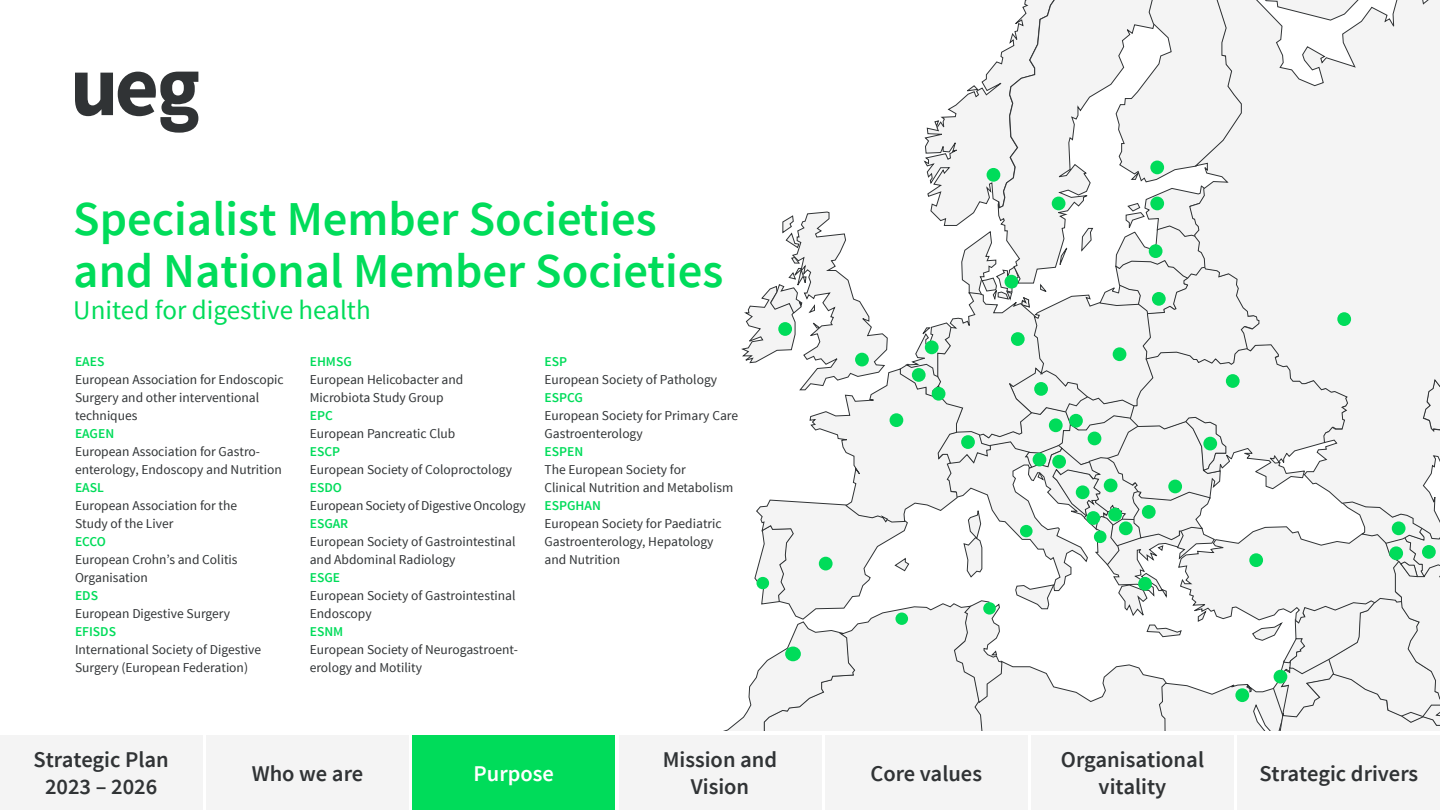
<style>
.page{position:relative;width:1440px;height:810px;background:#fff}
.page>*{position:absolute;margin:0;border:0;box-sizing:border-box;transform-origin:0 0}
.t1{font:600 48.6px/51.3px "Source Sans Pro";color:#00dc5a}
.t2{font:27px "Source Sans Pro";color:#00dc5a}
.t3{font:600 22.5px/27px "Source Sans Pro";color:#303335;text-align:center}
.t4{font:600 22.5px "Source Sans Pro";color:#fff}
.t5{font:13.5px/18px "Source Sans Pro";color:#303335}
.t6{font:600 13.5px "Source Sans Pro";color:#00dc5a}
</style>
<div class="page">
<svg style="left:75px;top:72px;width:123px;height:61px"></svg>
<svg style="left:723px;top:0;width:717px;height:731px"></svg>
<div style="left:778px;top:322px;width:14px;height:14px;background:#00dc5a;border-radius:50%"></div>
<div style="left:855px;top:353px;width:14px;height:13px;background:#00dc5a;border-radius:50%"></div>
<div style="left:1094px;top:530px;width:13px;height:13px;background:#00dc5a;border-radius:50%"></div>
<div style="left:819px;top:557px;width:14px;height:13px;background:#00dc5a;border-radius:50%"></div>
<div style="left:1020px;top:525px;width:13px;height:12px;background:#00dc5a;border-radius:50%"></div>
<div style="left:961px;top:435px;width:14px;height:14px;background:#00dc5a;border-radius:50%"></div>
<div style="left:1249px;top:553px;width:14px;height:14px;background:#00dc5a;border-radius:50%"></div>
<div style="left:1049px;top:418px;width:14px;height:14px;background:#00dc5a;border-radius:50%"></div>
<div style="left:1034px;top:382px;width:14px;height:14px;background:#00dc5a;border-radius:50%"></div>
<div style="left:1011px;top:332px;width:14px;height:14px;background:#00dc5a;border-radius:50%"></div>
<div style="left:1052px;top:197px;width:13px;height:13px;background:#00dc5a;border-radius:50%"></div>
<div style="left:1113px;top:347px;width:13px;height:14px;background:#00dc5a;border-radius:50%"></div>
<div style="left:1088px;top:432px;width:13px;height:13px;background:#00dc5a;border-radius:50%"></div>
<div style="left:785px;top:647px;width:16px;height:14px;background:#00dc5a;border-radius:50%"></div>
<div style="left:1150px;top:161px;width:14px;height:13px;background:#00dc5a;border-radius:50%"></div>
<div style="left:1150px;top:197px;width:14px;height:13px;background:#00dc5a;border-radius:50%"></div>
<div style="left:1005px;top:275px;width:13px;height:14px;background:#00dc5a;border-radius:50%"></div>
<div style="left:912px;top:368px;width:14px;height:14px;background:#00dc5a;border-radius:50%"></div>
<div style="left:932px;top:387px;width:13px;height:14px;background:#00dc5a;border-radius:50%"></div>
<div style="left:890px;top:413px;width:13px;height:14px;background:#00dc5a;border-radius:50%"></div>
<div style="left:925px;top:340px;width:14px;height:14px;background:#00dc5a;border-radius:50%"></div>
<div style="left:987px;top:168px;width:13px;height:14px;background:#00dc5a;border-radius:50%"></div>
<div style="left:1149px;top:244px;width:14px;height:14px;background:#00dc5a;border-radius:50%"></div>
<div style="left:1152px;top:292px;width:14px;height:14px;background:#00dc5a;border-radius:50%"></div>
<div style="left:1337px;top:312px;width:14px;height:14px;background:#00dc5a;border-radius:50%"></div>
<div style="left:1392px;top:521px;width:14px;height:14px;background:#00dc5a;border-radius:50%"></div>
<div style="left:1389px;top:546px;width:14px;height:14px;background:#00dc5a;border-radius:50%"></div>
<div style="left:1138px;top:577px;width:14px;height:14px;background:#00dc5a;border-radius:50%"></div>
<div style="left:1142px;top:505px;width:14px;height:14px;background:#00dc5a;border-radius:50%"></div>
<div style="left:1104px;top:479px;width:14px;height:13px;background:#00dc5a;border-radius:50%"></div>
<div style="left:1168px;top:480px;width:14px;height:13px;background:#00dc5a;border-radius:50%"></div>
<div style="left:1226px;top:374px;width:14px;height:14px;background:#00dc5a;border-radius:50%"></div>
<div style="left:895px;top:613px;width:13px;height:12px;background:#00dc5a;border-radius:50%"></div>
<div style="left:983px;top:602px;width:13px;height:13px;background:#00dc5a;border-radius:50%"></div>
<div style="left:756px;top:577px;width:13px;height:12px;background:#00dc5a;border-radius:50%"></div>
<div style="left:1274px;top:670px;width:13px;height:14px;background:#00dc5a;border-radius:50%"></div>
<div style="left:1033px;top:453px;width:13px;height:13px;background:#00dc5a;border-radius:50%"></div>
<div style="left:1052px;top:455px;width:14px;height:14px;background:#00dc5a;border-radius:50%"></div>
<div style="left:1076px;top:485px;width:14px;height:14px;background:#00dc5a;border-radius:50%"></div>
<div style="left:1119px;top:521px;width:14px;height:14px;background:#00dc5a;border-radius:50%"></div>
<div style="left:1086px;top:511px;width:14px;height:14px;background:#00dc5a;border-radius:50%"></div>
<div style="left:1069px;top:414px;width:14px;height:14px;background:#00dc5a;border-radius:50%"></div>
<div style="left:1108px;top:508px;width:14px;height:13px;background:#00dc5a;border-radius:50%"></div>
<div style="left:1235px;top:688px;width:14px;height:14px;background:#00dc5a;border-radius:50%"></div>
<div style="left:1203px;top:437px;width:14px;height:13px;background:#00dc5a;border-radius:50%"></div>
<div style="left:1422px;top:545px;width:14px;height:14px;background:#00dc5a;border-radius:50%"></div>
<div style="left:206px;top:735px;width:203px;height:75px;background:#f4f4f4"></div>
<div style="left:619px;top:735px;width:202px;height:75px;background:#f4f4f4"></div>
<div style="left:825px;top:735px;width:202px;height:75px;background:#f4f4f4"></div>
<div style="left:1031px;top:735px;width:203px;height:75px;background:#f4f4f4"></div>
<div style="left:1238px;top:735px;width:202px;height:75px;background:#f4f4f4"></div>
<div style="left:0;top:735px;width:202px;height:75px;background:#f4f4f4"></div>
<div style="left:413px;top:735px;width:202px;height:75px;background:#00dc5a"></div>
<h1 class="t1" style="left:73px;top:195px;width:652px">Specialist Member Societies and National Member Societies</h1>
<h2 class="t2" style="left:73px;top:293px;width:299px">United for digestive health</h2>
<p class="t6" style="left:75px;top:353px;width:31px">EAES</p>
<p class="t5" style="left:75px;top:371px;width:210px">European Association for Endoscopic<br>Surgery and other interventional techniques</p>
<p class="t6" style="left:75px;top:425px;width:41px">EAGEN</p>
<p class="t5" style="left:75px;top:443px;width:208px">European Association for Gastro&shy;enterology, Endoscopy and Nutrition</p>
<p class="t6" style="left:75px;top:479px;width:30px">EASL</p>
<p class="t5" style="left:75px;top:497px;width:164px">European Association for the<br>Study of the Liver</p>
<p class="t6" style="left:75px;top:533px;width:33px">ECCO</p>
<p class="t5" style="left:75px;top:551px;width:164px">European Crohn’s and Colitis<br>Organisation</p>
<p class="t6" style="left:75px;top:587px;width:25px">EDS</p>
<p class="t5" style="left:75px;top:605px;width:157px">European Digestive Surgery</p>
<p class="t6" style="left:75px;top:623px;width:43px">EFISDS</p>
<p class="t5" style="left:75px;top:641px;width:188px">International Society of Digestive<br>Surgery (European Federation)</p>
<p class="t6" style="left:545px;top:353px;width:24px">ESP</p>
<p class="t5" style="left:545px;top:371px;width:174px">European Society of Pathology</p>
<p class="t6" style="left:545px;top:389px;width:40px">ESPCG</p>
<p class="t5" style="left:545px;top:407px;width:195px">European Society for Primary Care<br>Gastroenterology</p>
<p class="t6" style="left:545px;top:443px;width:40px">ESPEN</p>
<p class="t5" style="left:545px;top:461px;width:190px">The European Society for<br>Clinical Nutrition and Metabolism</p>
<p class="t6" style="left:545px;top:497px;width:58px">ESPGHAN</p>
<p class="t5" style="left:545px;top:515px;width:179px">European Society for Paediatric<br>Gastroenterology, Hepatology and Nutrition</p>
<p class="t6" style="left:310px;top:353px;width:44px">EHMSG</p>
<p class="t5" style="left:310px;top:371px;width:155px">European Helicobacter and<br>Microbiota Study Group</p>
<p class="t6" style="left:310px;top:407px;width:25px">EPC</p>
<p class="t5" style="left:310px;top:425px;width:147px">European Pancreatic Club</p>
<p class="t6" style="left:310px;top:443px;width:32px">ESCP</p>
<p class="t5" style="left:310px;top:461px;width:204px">European Society of Coloproctology</p>
<p class="t6" style="left:310px;top:479px;width:34px">ESDO</p>
<p class="t5" style="left:310px;top:497px;width:217px">European Society of Digestive Oncology</p>
<p class="t6" style="left:310px;top:515px;width:40px">ESGAR</p>
<p class="t5" style="left:310px;top:533px;width:207px">European Society of Gastrointestinal and Abdominal Radiology</p>
<p class="t6" style="left:310px;top:569px;width:32px">ESGE</p>
<p class="t5" style="left:310px;top:587px;width:207px">European Society of Gastrointestinal<br>Endoscopy</p>
<p class="t6" style="left:310px;top:623px;width:35px">ESNM</p>
<p class="t5" style="left:310px;top:641px;width:210px">European Society of Neurogastroent&shy;erology and Motility</p>
<h3 class="t3" style="left:34px;top:747px;width:137px">Strategic Plan<br>2023 – 2026</h3>
<h3 class="t3" style="left:252px;top:761px;width:113px">Who we are</h3>
<h3 class="t4" style="left:474px;top:759px;width:82px">Purpose</h3>
<h3 class="t3" style="left:663px;top:747px;width:116px">Mission and<br>Vision</h3>
<h3 class="t3" style="left:870px;top:761px;width:113px">Core values</h3>
<h3 class="t3" style="left:1061px;top:747px;width:145px">Organisational vitality</h3>
<h3 class="t3" style="left:1259px;top:761px;width:160px">Strategic drivers</h3>
</div>
